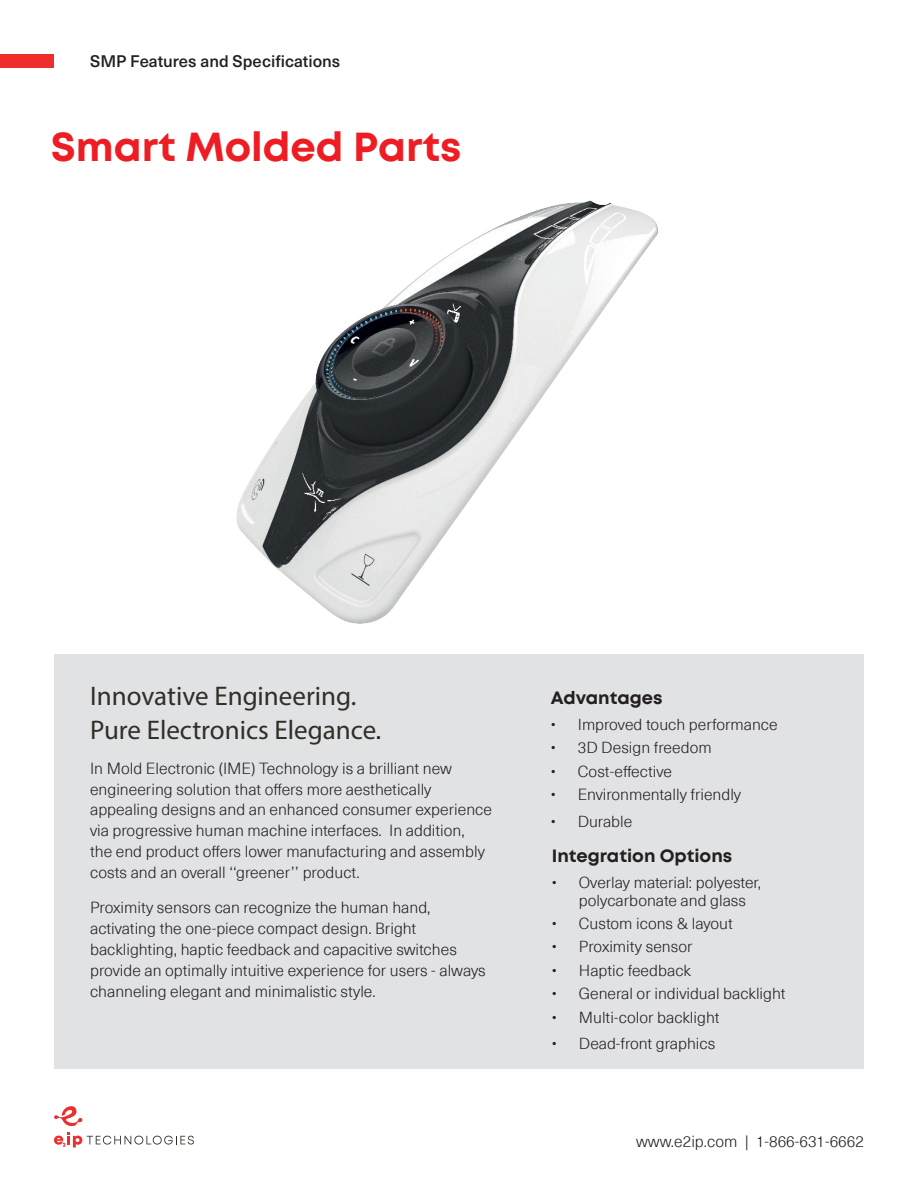
<style>
.page{position:relative;width:918px;height:1188px;background:#fff}
.page>*{position:absolute;margin:0;border:0;box-sizing:border-box;transform-origin:0 0}
.t1{font:700 40.5px "Mont";color:#ee1d23}
.t2{font:27px/34.5px "Myriad Pro";color:#312e27}
.t3{font:700 17.85px "Mont";color:#231f20}
.t4{font:500 16.5px "Neue Haas Unica W1 G";color:#231f20}
.t5{font:300 15.75px/21px "Neue Haas Unica W1 G";color:#231f20}
.t6{font:300 15.6px/18px "Neue Haas Unica W1 G";color:#231f20}
.s1{font-family:"Mont";font-weight:700;font-size:18px;color:#231f20}
</style>
<div class="page">
<div style="left:0;top:54px;width:54px;height:13px;background:#ee2d2d"></div>
<svg style="left:54px;top:1132px;width:140px;height:16px"></svg>
<svg style="left:54px;top:1106px;width:28px;height:20px"></svg>
<div style="left:54px;top:654px;width:810px;height:415px;background:#e1e2e4"></div>
<img style="left:236px;top:200px;width:422px;height:424px">
<p class="t4" style="left:90px;top:48px;width:252px">SMP Features and Specifications</p>
<h1 class="t1" style="left:51px;top:121px;width:412px">Smart Molded Parts</h1>
<h2 class="t2" style="left:90px;top:678px;width:293px">Innovative Engineering.<br>Pure Electronics Elegance<span class="s1">.</span></h2>
<p class="t5" style="left:90px;top:757px;width:403px">In Mold Electronic (IME) Technology is a brilliant new engineering solution that offers more aesthetically appealing designs and an enhanced consumer experience via progressive human machine interfaces. In addition,<br>the end product offers lower manufacturing and assembly costs and an overall ‘‘greener’’ product.</p>
<p class="t5" style="left:90px;top:896px;width:397px">Proximity sensors can recognize the human hand, activating the one-piece compact design. Bright backlighting, haptic feedback and capacitive switches provide an optimally intuitive experience for users - always channeling elegant and minimalistic style.</p>
<p class="t3" style="left:551px;top:687px;width:113px">Advantages</p>
<p class="t6" style="left:551px;top:715px;width:228px">• Improved touch performance</p>
<p class="t6" style="left:551px;top:738px;width:162px">• 3D Design freedom</p>
<p class="t6" style="left:551px;top:762px;width:123px">• Cost-effective</p>
<p class="t5" style="left:551px;top:783px;width:192px">• Environmentally friendly</p>
<p class="t6" style="left:551px;top:811px;width:83px">• Durable</p>
<p class="t3" style="left:552px;top:844px;width:182px">Integration Options</p>
<p class="t6" style="left:579px;top:872px;width:184px;text-indent:-27px">• Overlay material: polyester, polycarbonate and glass</p>
<p class="t6" style="left:552px;top:914px;width:182px">• Custom icons &amp; layout</p>
<p class="t6" style="left:552px;top:937px;width:142px">• Proximity sensor</p>
<p class="t6" style="left:552px;top:961px;width:141px">• Haptic feedback</p>
<p class="t6" style="left:552px;top:984px;width:235px">• General or individual backlight</p>
<p class="t6" style="left:552px;top:1007px;width:169px">• Multi-color backlight</p>
<p class="t6" style="left:552px;top:1034px;width:165px">• Dead-front graphics</p>
<p class="t5" style="left:636px;top:1130px;width:229px">www.e2ip.com | 1-866-631-6662</p>
</div>
